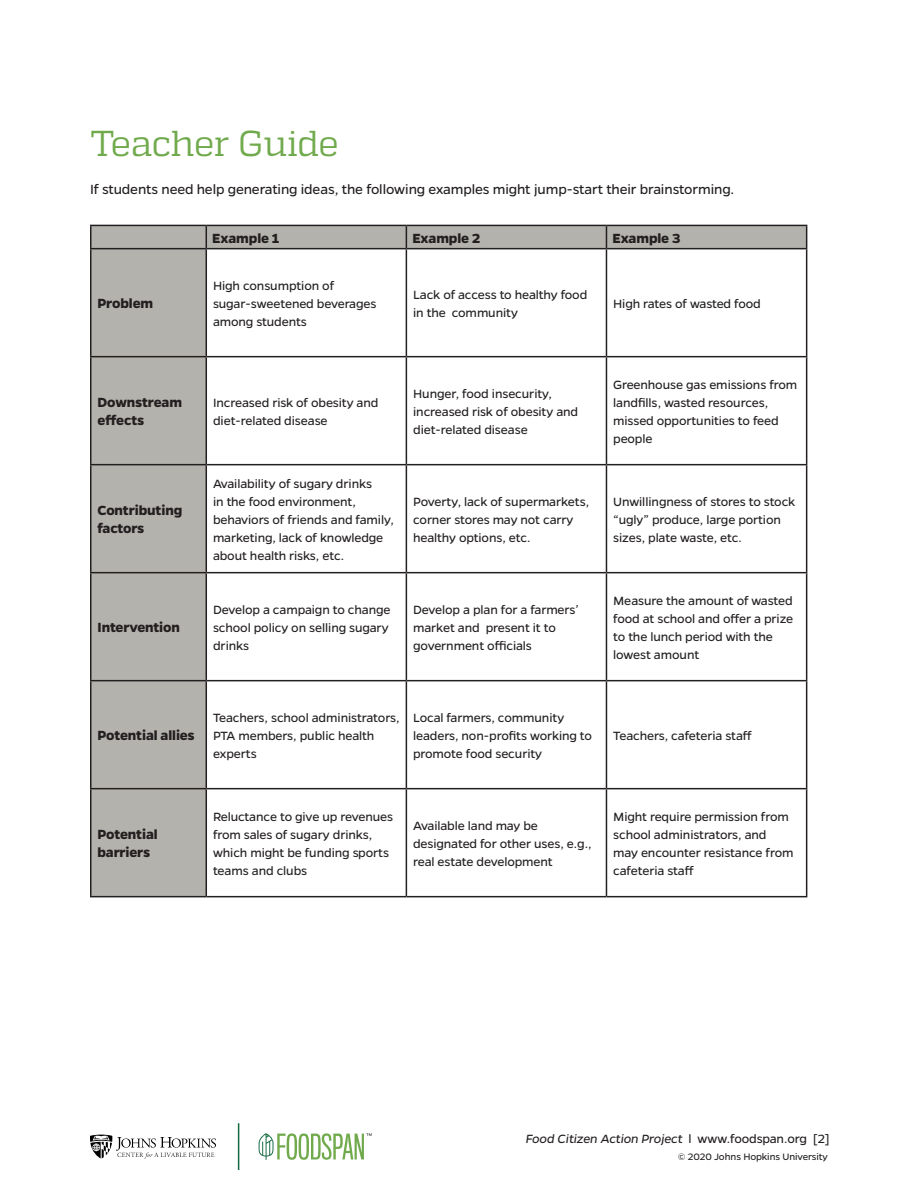
<style>
.page{position:relative;width:918px;height:1188px;background:#fff}
.page>*{position:absolute;margin:0;border:0;box-sizing:border-box;transform-origin:0 0}
.lessons_subhead-gree{font:36px "Quadon";letter-spacing:-.015em;color:#71aa4d}
.Paragraph{font:700 15px/18px "Gentona";letter-spacing:-.01em;color:#231f20}
.Paragraph-2{font:15px "Gentona";letter-spacing:-.01em;color:#231f20}
.Paragraph-3{font:13.5px/18px "Gentona";letter-spacing:-.01em;color:#231f20}
.t1{font:italic 13.5px "Gentona";letter-spacing:-.01em;color:#231f20}
.t2{font:10.5px "Gentona";letter-spacing:-.005em;color:#231f20}
.s1{font-style:normal}
</style>
<div class="page">
<svg style="left:90px;top:1135px;width:126px;height:24px"></svg>
<hr style="left:238px;top:1123px;width:1px;height:47px;background:#136942">
<svg style="left:259px;top:1133px;width:113px;height:27px"></svg>
<svg style="left:92px;top:226px;width:714px;height:670px"></svg>
<hr style="left:90px;top:225px;width:116px;height:1px;background:#231f20">
<hr style="left:90px;top:226px;width:2px;height:22px;background:#231f20">
<hr style="left:206px;top:225px;width:200px;height:1px;background:#231f20">
<svg style="left:206px;top:226px;width:1px;height:22px"></svg>
<hr style="left:406px;top:225px;width:200px;height:1px;background:#231f20">
<svg style="left:406px;top:226px;width:1px;height:22px"></svg>
<hr style="left:606px;top:225px;width:201px;height:1px;background:#231f20">
<svg style="left:606px;top:226px;width:1px;height:22px"></svg>
<svg style="left:806px;top:226px;width:1px;height:22px"></svg>
<hr style="left:90px;top:248px;width:116px;height:1px;background:#231f20">
<hr style="left:90px;top:249px;width:2px;height:107px;background:#231f20">
<hr style="left:206px;top:248px;width:200px;height:1px;background:#231f20">
<hr style="left:206px;top:249px;width:1px;height:107px;background:#231f20">
<hr style="left:406px;top:248px;width:200px;height:1px;background:#231f20">
<hr style="left:406px;top:249px;width:1px;height:107px;background:#231f20">
<hr style="left:606px;top:248px;width:201px;height:1px;background:#231f20">
<hr style="left:606px;top:249px;width:1px;height:107px;background:#231f20">
<hr style="left:806px;top:249px;width:1px;height:107px;background:#231f20">
<hr style="left:90px;top:356px;width:116px;height:1px;background:#231f20">
<hr style="left:90px;top:357px;width:2px;height:107px;background:#231f20">
<hr style="left:206px;top:356px;width:200px;height:1px;background:#231f20">
<hr style="left:206px;top:357px;width:1px;height:107px;background:#231f20">
<hr style="left:406px;top:356px;width:200px;height:1px;background:#231f20">
<hr style="left:406px;top:357px;width:1px;height:107px;background:#231f20">
<hr style="left:606px;top:356px;width:201px;height:1px;background:#231f20">
<hr style="left:606px;top:357px;width:1px;height:107px;background:#231f20">
<hr style="left:806px;top:357px;width:1px;height:107px;background:#231f20">
<hr style="left:90px;top:464px;width:116px;height:1px;background:#231f20">
<hr style="left:90px;top:465px;width:2px;height:107px;background:#231f20">
<hr style="left:206px;top:464px;width:200px;height:1px;background:#231f20">
<hr style="left:206px;top:465px;width:1px;height:107px;background:#231f20">
<hr style="left:406px;top:464px;width:200px;height:1px;background:#231f20">
<hr style="left:406px;top:465px;width:1px;height:107px;background:#231f20">
<hr style="left:606px;top:464px;width:201px;height:1px;background:#231f20">
<hr style="left:606px;top:465px;width:1px;height:107px;background:#231f20">
<hr style="left:806px;top:465px;width:1px;height:107px;background:#231f20">
<hr style="left:90px;top:572px;width:116px;height:1px;background:#231f20">
<hr style="left:90px;top:573px;width:2px;height:107px;background:#231f20">
<hr style="left:206px;top:572px;width:200px;height:1px;background:#231f20">
<hr style="left:206px;top:573px;width:1px;height:107px;background:#231f20">
<hr style="left:406px;top:572px;width:200px;height:1px;background:#231f20">
<hr style="left:406px;top:573px;width:1px;height:107px;background:#231f20">
<hr style="left:606px;top:572px;width:201px;height:1px;background:#231f20">
<hr style="left:606px;top:573px;width:1px;height:107px;background:#231f20">
<hr style="left:806px;top:573px;width:1px;height:107px;background:#231f20">
<hr style="left:90px;top:680px;width:116px;height:1px;background:#231f20">
<hr style="left:90px;top:681px;width:2px;height:107px;background:#231f20">
<hr style="left:206px;top:680px;width:200px;height:1px;background:#231f20">
<hr style="left:206px;top:681px;width:1px;height:107px;background:#231f20">
<hr style="left:406px;top:680px;width:200px;height:1px;background:#231f20">
<hr style="left:406px;top:681px;width:1px;height:107px;background:#231f20">
<hr style="left:606px;top:680px;width:201px;height:1px;background:#231f20">
<hr style="left:606px;top:681px;width:1px;height:107px;background:#231f20">
<hr style="left:806px;top:681px;width:1px;height:107px;background:#231f20">
<hr style="left:90px;top:788px;width:116px;height:1px;background:#231f20">
<hr style="left:90px;top:789px;width:2px;height:107px;background:#231f20">
<hr style="left:206px;top:788px;width:200px;height:1px;background:#231f20">
<hr style="left:206px;top:789px;width:1px;height:107px;background:#231f20">
<hr style="left:406px;top:788px;width:200px;height:1px;background:#231f20">
<hr style="left:406px;top:789px;width:1px;height:107px;background:#231f20">
<hr style="left:606px;top:788px;width:201px;height:1px;background:#231f20">
<hr style="left:606px;top:789px;width:1px;height:107px;background:#231f20">
<hr style="left:806px;top:789px;width:1px;height:107px;background:#231f20">
<hr style="left:90px;top:896px;width:116px;height:1px;background:#231f20">
<hr style="left:206px;top:896px;width:200px;height:1px;background:#231f20">
<hr style="left:406px;top:896px;width:200px;height:1px;background:#231f20">
<hr style="left:606px;top:896px;width:201px;height:1px;background:#231f20">
<p class="lessons_subhead-gree" style="left:90px;top:122px;width:250px">Teacher Guide</p>
<p class="Paragraph-2" style="left:90px;top:181px;width:646px">If students need help generating ideas, the following examples might jump-start their brainstorming.</p>
<p class="Paragraph" style="left:212px;top:229px;width:69px">Example 1</p>
<p class="Paragraph" style="left:412px;top:229px;width:69px">Example 2</p>
<p class="Paragraph" style="left:612px;top:229px;width:70px">Example 3</p>
<p class="Paragraph" style="left:98px;top:294px;width:57px">Problem</p>
<p class="Paragraph-3" style="left:213px;top:276px;width:165px">High consumption of sugar-sweetened beverages among students</p>
<p class="Paragraph-3" style="left:413px;top:285px;width:176px">Lack of access to healthy food in the community</p>
<p class="Paragraph-3" style="left:613px;top:294px;width:149px">High rates of wasted food</p>
<p class="Paragraph" style="left:98px;top:393px;width:86px">Downstream effects</p>
<p class="Paragraph-3" style="left:213px;top:393px;width:167px">Increased risk of obesity and diet-related disease</p>
<p class="Paragraph-3" style="left:413px;top:384px;width:167px">Hunger, food insecurity, increased risk of obesity and diet-related disease</p>
<p class="Paragraph-3" style="left:613px;top:375px;width:186px">Greenhouse gas emissions from landfills, wasted resources, missed opportunities to feed people</p>
<p class="Paragraph" style="left:98px;top:501px;width:86px">Contributing factors</p>
<p class="Paragraph" style="left:98px;top:618px;width:84px">Intervention</p>
<p class="Paragraph-3" style="left:213px;top:474px;width:182px">Availability of sugary drinks<br>in the food environment, behaviors of friends and family, marketing, lack of knowledge about health risks, etc.</p>
<p class="Paragraph-3" style="left:413px;top:492px;width:178px">Poverty, lack of supermarkets, corner stores may not carry healthy options, etc.</p>
<p class="Paragraph-3" style="left:613px;top:492px;width:184px">Unwillingness of stores to stock “ugly” produce, large portion sizes, plate waste, etc.</p>
<p class="Paragraph-3" style="left:213px;top:600px;width:179px">Develop a campaign to change school policy on selling sugary drinks</p>
<p class="Paragraph-3" style="left:413px;top:600px;width:167px">Develop a plan for a farmers’ market and present it to government officials</p>
<p class="Paragraph-3" style="left:613px;top:591px;width:182px">Measure the amount of wasted food at school and offer a prize to the lunch period with the lowest amount</p>
<p class="Paragraph" style="left:98px;top:726px;width:99px">Potential allies</p>
<p class="Paragraph-3" style="left:213px;top:708px;width:188px">Teachers, school administrators,<br>PTA members, public health experts</p>
<p class="Paragraph-3" style="left:413px;top:708px;width:180px">Local farmers, community leaders, non-profits working to promote food security</p>
<p class="Paragraph-3" style="left:613px;top:726px;width:140px">Teachers, cafeteria staff</p>
<p class="Paragraph" style="left:98px;top:825px;width:62px">Potential barriers</p>
<p class="Paragraph-3" style="left:213px;top:807px;width:182px">Reluctance to give up revenues from sales of sugary drinks, which might be funding sports teams and clubs</p>
<p class="Paragraph-3" style="left:413px;top:816px;width:180px">Available land may be designated for other uses, e.g., real estate development</p>
<p class="Paragraph-3" style="left:613px;top:807px;width:182px">Might require permission from school administrators, and may encounter resistance from cafeteria staff</p>
<p class="t1" style="left:526px;top:1131px;width:306px">Food Citizen Action Project <span class="s1">l www.foodspan.org [2]</span></p>
<p class="t2" style="left:678px;top:1151px;width:152px">© 2020 Johns Hopkins University</p>
</div>
